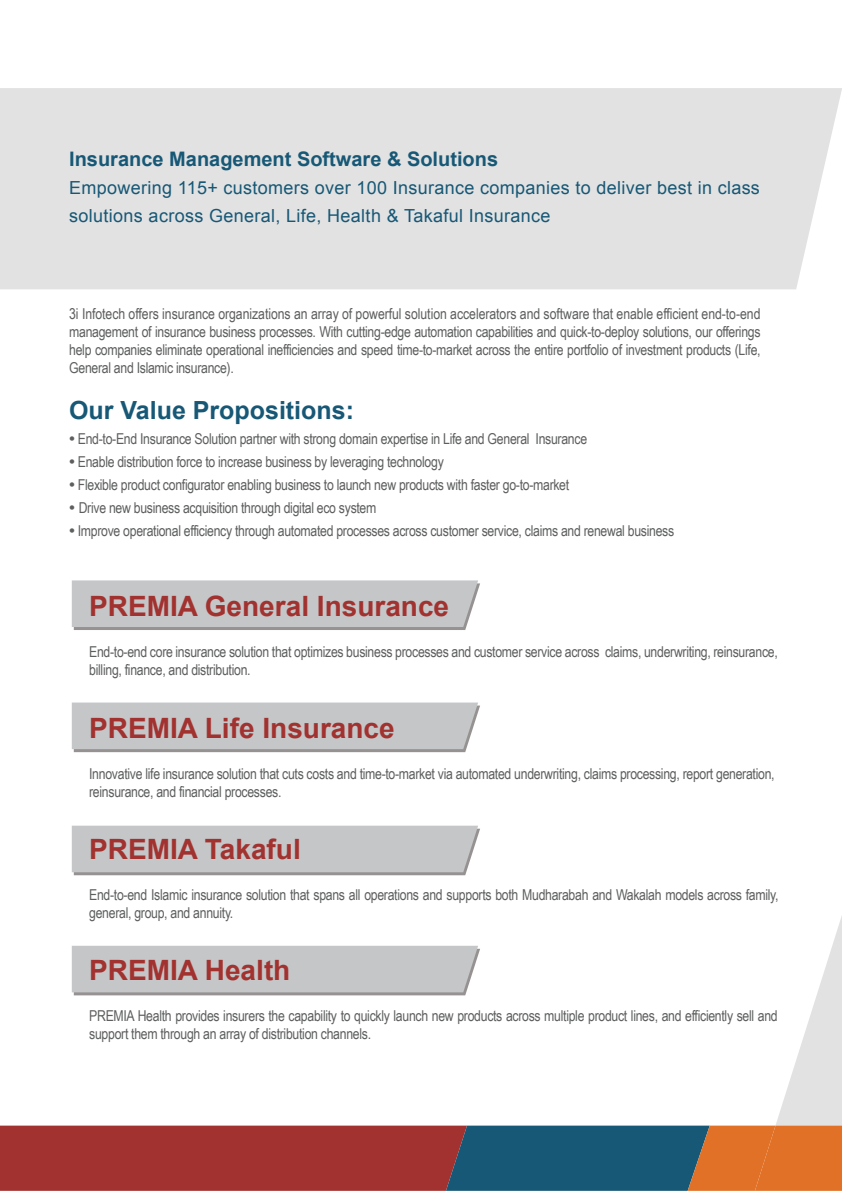
<style>
.page{position:relative;width:842px;height:1191px;background:#fff}
.page>*{position:absolute;margin:0;border:0;box-sizing:border-box;transform-origin:0 0}
.t1{font:700 28px "Arial";color:#a2322f}
.t2{font:700 25px "Arial";color:#175876}
.t3{font:700 20px "Arial";color:#175876}
.t4{font:18px/28px "Arial";letter-spacing:.02em;color:#175876}
.t5{font:15px/18px "Arial Narrow";letter-spacing:-.02em;color:#5d5e5e}
.s1{font-family:"Myriad Pro";font-size:21px}
</style>
<div class="page">
<div style="left:0;top:88px;width:842px;height:201px;background:#e2e2e2"></div>
<svg style="left:72px;top:580px;width:408px;height:50px;background:#c2c4c5"></svg>
<svg style="left:72px;top:702px;width:408px;height:50px;background:#c2c4c6"></svg>
<svg style="left:72px;top:825px;width:408px;height:50px;background:#c3c4c6"></svg>
<hr style="left:755px;top:1190px;width:87px;height:1px;background:#e2e2e2">
<svg style="left:0;top:916px;width:842px;height:274px"></svg>
<h3 class="t3" style="left:69px;top:146px;width:430px">Insurance Management Software &amp; Solutions</h3>
<p class="t4" style="left:69px;top:174px;width:692px">Empowering 115+ customers over 100 Insurance companies to deliver best in class solutions across General, Life, Health &amp; Takaful Insurance</p>
<p class="t5" style="left:69px;top:304px;width:693px;text-align:justify">3i Infotech offers insurance organizations an array of powerful solution accelerators and software that enable efficient end-to-end management of insurance business processes. With cutting-edge automation capabilities and quick-to-deploy solutions, our offerings help companies eliminate operational inefficiencies and speed time-to-market across the entire portfolio of investment products (Life, General and Islamic insurance).</p>
<h2 class="t2" style="left:69px;top:393px;width:286px">Our Value Propositions:</h2>
<p class="t5" style="left:69px;top:429px;width:519px"><span class="s1">•</span> End-to-End Insurance Solution partner with strong domain expertise in Life and General Insurance</p>
<p class="t5" style="left:69px;top:452px;width:376px"><span class="s1">•</span> Enable distribution force to increase business by leveraging technology</p>
<p class="t5" style="left:69px;top:475px;width:502px"><span class="s1">•</span> Flexible product configurator enabling business to launch new products with faster go-to-market</p>
<p class="t5" style="left:69px;top:498px;width:309px"><span class="s1">•</span> Drive new business acquisition through digital eco system</p>
<p class="t5" style="left:69px;top:521px;width:607px"><span class="s1">•</span> Improve operational efficiency through automated processes across customer service, claims and renewal business</p>
<h1 class="t1" style="left:89px;top:587px;width:361px">PREMIA General Insurance</h1>
<p class="t5" style="left:89px;top:642px;width:690px">End-to-end core insurance solution that optimizes business processes and customer service across claims, underwriting, reinsurance, billing, finance, and distribution.</p>
<h1 class="t1" style="left:89px;top:709px;width:307px">PREMIA Life Insurance</h1>
<p class="t5" style="left:89px;top:764px;width:687px">Innovative life insurance solution that cuts costs and time-to-market via automated underwriting, claims processing, report generation, reinsurance, and financial processes.</p>
<h1 class="t1" style="left:89px;top:830px;width:213px">PREMIA Takaful</h1>
<p class="t5" style="left:89px;top:885px;width:691px">End-to-end Islamic insurance solution that spans all operations and supports both Mudharabah and Wakalah models across family, general, group, and annuity.</p>
<h1 class="t1" style="left:89px;top:951px;width:203px">PREMIA Health</h1>
<p class="t5" style="left:89px;top:1006px;width:690px">PREMIA Health provides insurers the capability to quickly launch new products across multiple product lines, and efficiently sell and support them through an array of distribution channels.</p>
</div>
